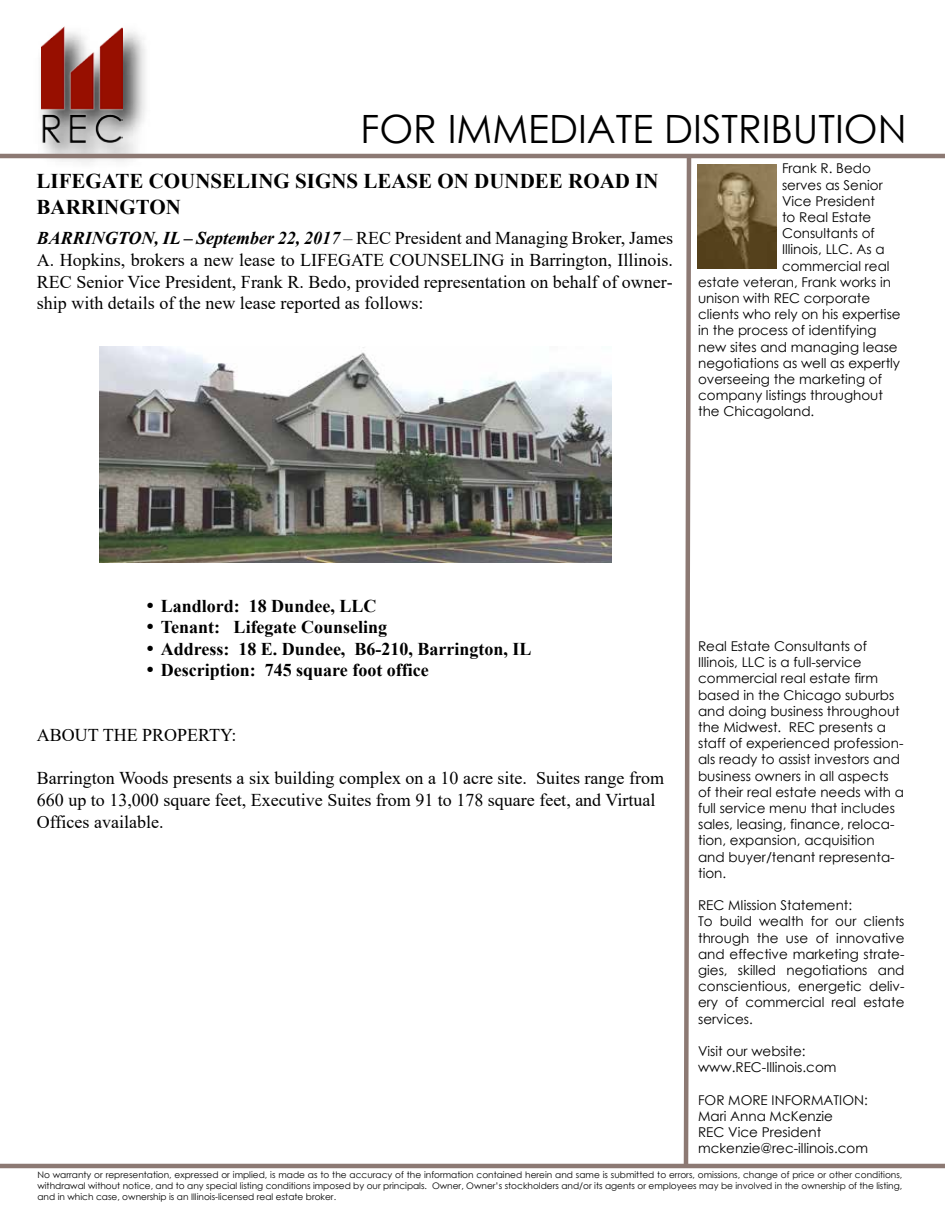
<style>
.page{position:relative;width:945px;height:1215px;background:#fff}
.page>*{position:absolute;margin:0;border:0;box-sizing:border-box;transform-origin:0 0}
.t1{font:39px "Century Gothic";color:#000}
.t2{font:700 21px/25.2px "Times New Roman";color:#000}
.t3{font:18px/21.6px "Times New Roman";color:#000;text-align:justify}
.t4{font:700 18px "Times New Roman";color:#000}
.t5{font:13.5px/16.2px "Century Gothic";color:#000}
.t6{font:9px/10.8px "Century Gothic";color:#000;text-align:justify}
.s1{font-weight:700;font-style:italic}
.s2{font-family:"Century Gothic";font-weight:400}
</style>
<div class="page">
<img style="left:698px;top:164px;width:78px;height:105px">
<img style="left:30px;top:27px;width:126px;height:136px">
<img style="left:42px;top:26px;width:80px;height:116px">
<hr style="left:0;top:154px;width:945px;height:4px;background:#8c7973">
<hr style="left:0;top:1164px;width:945px;height:4px;background:#8c7973">
<svg style="left:681px;top:153px;width:13px;height:1016px"></svg>
<img style="left:100px;top:347px;width:511px;height:216px">
<h1 class="t1" style="left:360px;top:101px;width:548px">FOR IMMEDIATE DISTRIBUTION</h1>
<h2 class="t2" style="left:37px;top:168px;width:624px">LIFEGATE COUNSELING SIGNS LEASE ON DUNDEE ROAD IN<br>BARRINGTON</h2>
<p class="t3" style="left:37px;top:227px;width:638px"><span class="s1">BARRINGTON, IL – September 22, 2017</span> – REC President and Managing Broker, James A. Hopkins, brokers a new lease to LIFEGATE COUNSELING in Barrington, Illinois.<br>REC Senior Vice President, Frank R. Bedo, provided representation on behalf of owner&shy;ship with details of the new lease reported as follows:</p>
<p class="t5" style="left:782px;top:160px;width:90px">Frank R. Bedo</p>
<p class="t5" style="left:782px;top:176px;width:102px">serves as Senior</p>
<p class="t5" style="left:782px;top:193px;width:95px">Vice President</p>
<p class="t5" style="left:782px;top:209px;width:91px">to Real Estate</p>
<p class="t5" style="left:782px;top:225px;width:94px">Consultants of</p>
<p class="t5" style="left:782px;top:241px;width:104px">Illinois, LLC. As a</p>
<p class="t5" style="left:782px;top:257px;width:109px">commercial real</p>
<p class="t5" style="left:698px;top:274px;width:194px">estate veteran, Frank works in</p>
<p class="t5" style="left:698px;top:290px;width:174px">unison with REC corporate</p>
<p class="t5" style="left:698px;top:306px;width:204px">clients who rely on his expertise</p>
<p class="t5" style="left:698px;top:322px;width:180px">in the process of identifying</p>
<p class="t5" style="left:698px;top:338px;width:201px">new sites and managing lease</p>
<p class="t5" style="left:698px;top:355px;width:204px">negotiations as well as expertly</p>
<p class="t5" style="left:698px;top:371px;width:185px">overseeing the marketing of</p>
<p class="t5" style="left:698px;top:387px;width:186px">company listings throughout</p>
<p class="t5" style="left:698px;top:403px;width:118px">the Chicagoland.</p>
<h3 class="t4" style="left:145px;top:593px;width:233px"><span class="s2">•</span> Landlord: 18 Dundee, LLC</h3>
<h3 class="t4" style="left:145px;top:614px;width:244px"><span class="s2">•</span> Tenant: Lifegate Counseling</h3>
<h3 class="t4" style="left:145px;top:636px;width:388px"><span class="s2">•</span> Address: 18 E. Dundee, B6-210, Barrington, IL</h3>
<h3 class="t4" style="left:145px;top:657px;width:286px"><span class="s2">•</span> Description: 745 square foot office</h3>
<h3 class="t3" style="left:37px;top:724px;width:201px">ABOUT THE PROPERTY:</h3>
<h3 class="t3" style="left:37px;top:767px;width:629px;text-align:left">Barrington Woods presents a six building complex on a 10 acre site. Suites range from<br>660 up to 13,000 square feet, Executive Suites from 91 to 178 square feet, and Virtual<br>Offices available.</h3>
<p class="t5" style="left:698px;top:638px;width:208px">Real Estate Consultants of<br>Illinois, LLC is a full-service commercial real estate firm based in the Chicago suburbs and doing business throughout the Midwest. REC presents a staff of experienced profession&shy;als ready to assist investors and business owners in all aspects of their real estate needs with a full service menu that includes sales, leasing, finance, reloca&shy;tion, expansion, acquisition and buyer/tenant representa&shy;tion.</p>
<p class="t5" style="left:698px;top:897px;width:208px">REC MIission Statement:<br>To build wealth for our clients through the use of innovative and effective marketing strate&shy;gies, skilled negotiations and conscientious, energetic deliv&shy;ery of commercial real estate services.</p>
<p class="t5" style="left:698px;top:1043px;width:140px">Visit our website: www.REC-Illinois.com</p>
<p class="t5" style="left:698px;top:1091px;width:171px">FOR MORE INFORMATION:<br>Mari Anna McKenzie<br>REC Vice President mckenzie@rec-illinois.com</p>
<p class="t6" style="left:37px;top:1169px;width:867px">No warranty or representation, expressed or implied, is made as to the accuracy of the information contained herein and same is submitted to errors, omissions, change of price or other conditions, withdrawal without notice, and to any special listing conditions imposed by our principals. Owner, Owner’s stockholders and/or its agents or employees may be involved in the ownership of the listing, and in which case, ownership is an Illinois-licensed real estate broker.</p>
</div>
